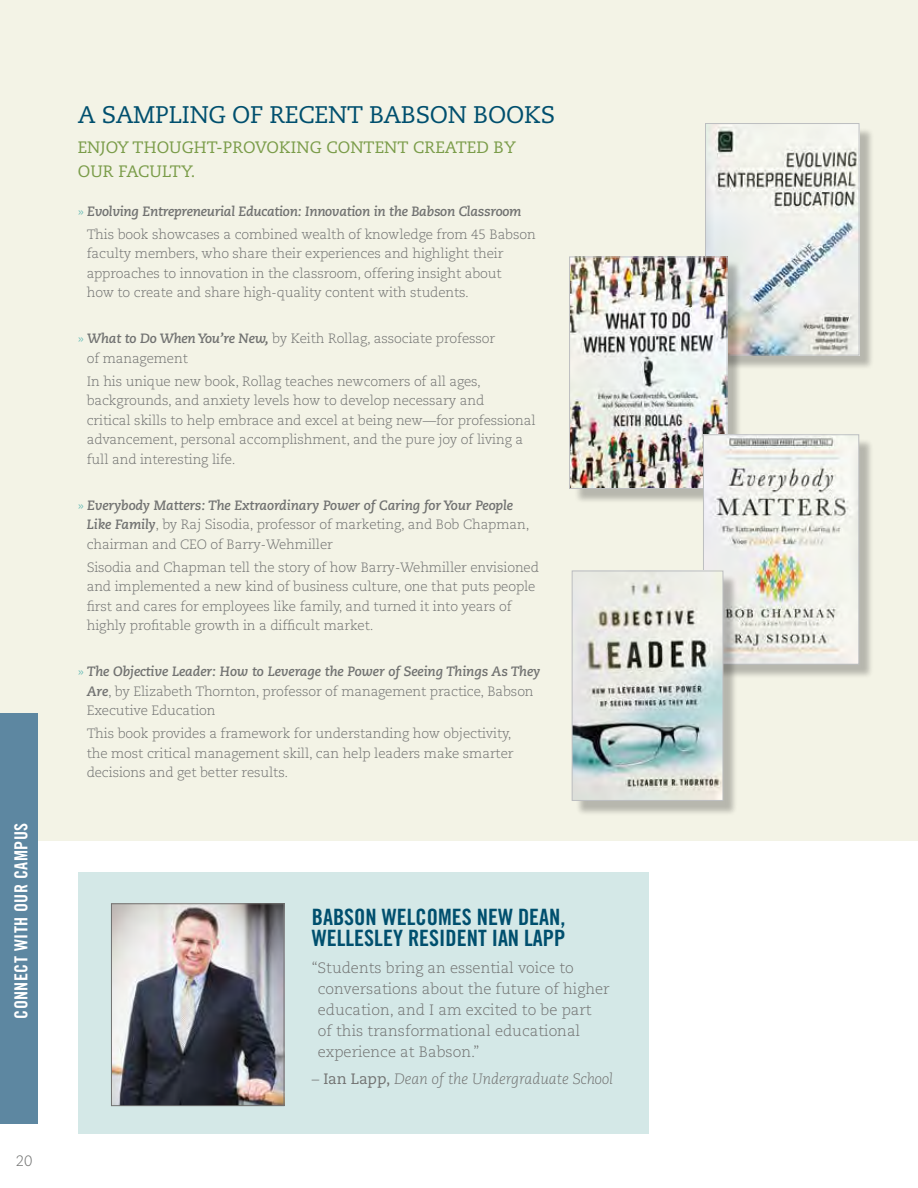
<style>
.page{position:relative;width:918px;height:1188px;background:#fff}
.page>*{position:absolute;margin:0;border:0;box-sizing:border-box;transform-origin:0 0}
.t1{font:24px "Caecilia Roman SC";letter-spacing:-.01em;color:#004f6e}
.t2{font:22.5px/21px "Trade Gothic Bold Cond Twenty";color:#004f6e}
.t3{font:18px "Trade Gothic Bold Cond Twenty";letter-spacing:.025em;color:#fff}
.t4{font:16.5px/24px "Caecilia Roman SC";letter-spacing:.005em;color:#7a9c49}
.t5{font:300 15px/21px "Caecilia";color:#717271}
.t6{font:italic 300 15px "Caecilia";letter-spacing:-.005em;color:#717271}
.t7{font:300 13.5px/19.5px "Caecilia";letter-spacing:-.01em;color:#717271}
.t8{font:italic 700 13.5px/23px "Caecilia";letter-spacing:-.02em;color:#717271}
.s1{font-weight:300;font-style:normal;color:#5ab7b2}
.s2{font-weight:300;font-style:normal}
.s3{color:#5ab7b2}
.s4{font-weight:700;font-style:italic}
.s5{font-style:normal}
.s6{font-weight:400;font-style:normal}
</style>
<div class="page">
<div style="left:0;top:0;width:918px;height:840px;background:#f3f3e6"></div>
<div style="left:0;top:713px;width:37px;height:411px;background:#5d87a1"></div>
<div style="left:709px;top:127px;width:165px;height:244px;background:#000;opacity:.25"></div>
<img style="left:707px;top:125px;width:150px;height:228px">
<div style="left:705px;top:123px;width:154px;height:232px;border:1px solid #bcbec0"></div>
<div style="left:573px;top:260px;width:170px;height:244px;background:#000;opacity:.25"></div>
<img style="left:571px;top:259px;width:154px;height:228px">
<div style="left:569px;top:257px;width:158px;height:232px;border:1px solid #bcbec0"></div>
<div style="left:707px;top:438px;width:167px;height:242px;background:#000;opacity:.25"></div>
<img style="left:705px;top:437px;width:152px;height:225px">
<div style="left:703px;top:435px;width:156px;height:229px;border:1px solid #bcbec0"></div>
<div style="left:576px;top:574px;width:162px;height:242px;background:#000;opacity:.25"></div>
<img style="left:574px;top:573px;width:147px;height:226px">
<div style="left:572px;top:571px;width:151px;height:230px;border:1px solid #bcbec0"></div>
<div style="left:78px;top:872px;width:570px;height:262px;background:#d4e8e7"></div>
<img style="left:113px;top:906px;width:169px;height:198px">
<div style="left:111px;top:904px;width:173px;height:202px;border:1px solid #717271"></div>
<h3 class="t3" style="left:10px;top:1019px;width:197px;rotate:-90deg">CONNECT WITH OUR CAMPUS</h3>
<p class="t5" style="left:16px;top:1151px;width:18px">20</p>
<h1 class="t1" style="left:78px;top:101px;width:479px">A SAMPLING OF RECENT BABSON BOOKS</h1>
<p class="t4" style="left:78px;top:136px;width:440px">ENJOY THOUGHT-PROVOKING CONTENT CREATED BY<br>OUR FACULTY.</p>
<p class="t8" style="left:87px;top:200px;width:451px;text-indent:-9px"><span class="s1">»</span> Evolving Entrepreneurial Education: Innovation in the Babson Classroom<br><span class="s2">This book showcases a combined wealth of knowledge from 45 Babson</span></p>
<p class="t7" style="left:87px;top:244px;width:418px">faculty members, who share their experiences and highlight their approaches to innovation in the classroom, offering insight about how to create and share high-quality content with students.</p>
<p class="t7" style="left:87px;top:329px;width:410px;text-indent:-9px"><span class="s3">»</span> <span class="s4">What to Do When You’re New,</span> by Keith Rollag, associate professor of management</p>
<p class="t7" style="left:87px;top:372px;width:450px">In his unique new book, Rollag teaches newcomers of all ages, backgrounds, and anxiety levels how to develop necessary and<br>critical skills to help embrace and excel at being new—for professional advancement, personal accomplishment, and the pure joy of living a full and interesting life.</p>
<p class="t7" style="left:87px;top:496px;width:444px;text-indent:-9px"><span class="s3">»</span> <span class="s4">Everybody Matters: The Extraordinary Power of Caring for Your People<br>Like Family</span>, by Raj Sisodia, professor of marketing, and Bob Chapman, chairman and CEO of Barry-Wehmiller</p>
<p class="t7" style="left:87px;top:558px;width:454px">Sisodia and Chapman tell the story of how Barry-Wehmiller envisioned and implemented a new kind of business culture, one that puts people first and cares for employees like family, and turned it into years of highly profitable growth in a difficult market.</p>
<p class="t7" style="left:87px;top:662px;width:455px;text-indent:-9px"><span class="s3">»</span> <span class="s4">The Objective Leader: How to Leverage the Power of Seeing Things As They<br>Are</span>, by Elizabeth Thornton, professor of management practice, Babson<br>Executive Education</p>
<p class="t7" style="left:87px;top:724px;width:428px">This book provides a framework for understanding how objectivity, the most critical management skill, can help leaders make smarter decisions and get better results.</p>
<h2 class="t2" style="left:312px;top:906px;width:255px">BABSON WELCOMES NEW DEAN,<br>WELLESLEY RESIDENT IAN LAPP</h2>
<p class="t5" style="left:318px;top:957px;width:293px;text-indent:-6px">“Students bring an essential voice to conversations about the future of higher education, and I am excited to be part of this transformational educational experience at Babson.”</p>
<p class="t6" style="left:312px;top:1070px;width:303px"><span class="s5">–</span> <span class="s6">Ian Lapp,</span> Dean of the Undergraduate School</p>
</div>
